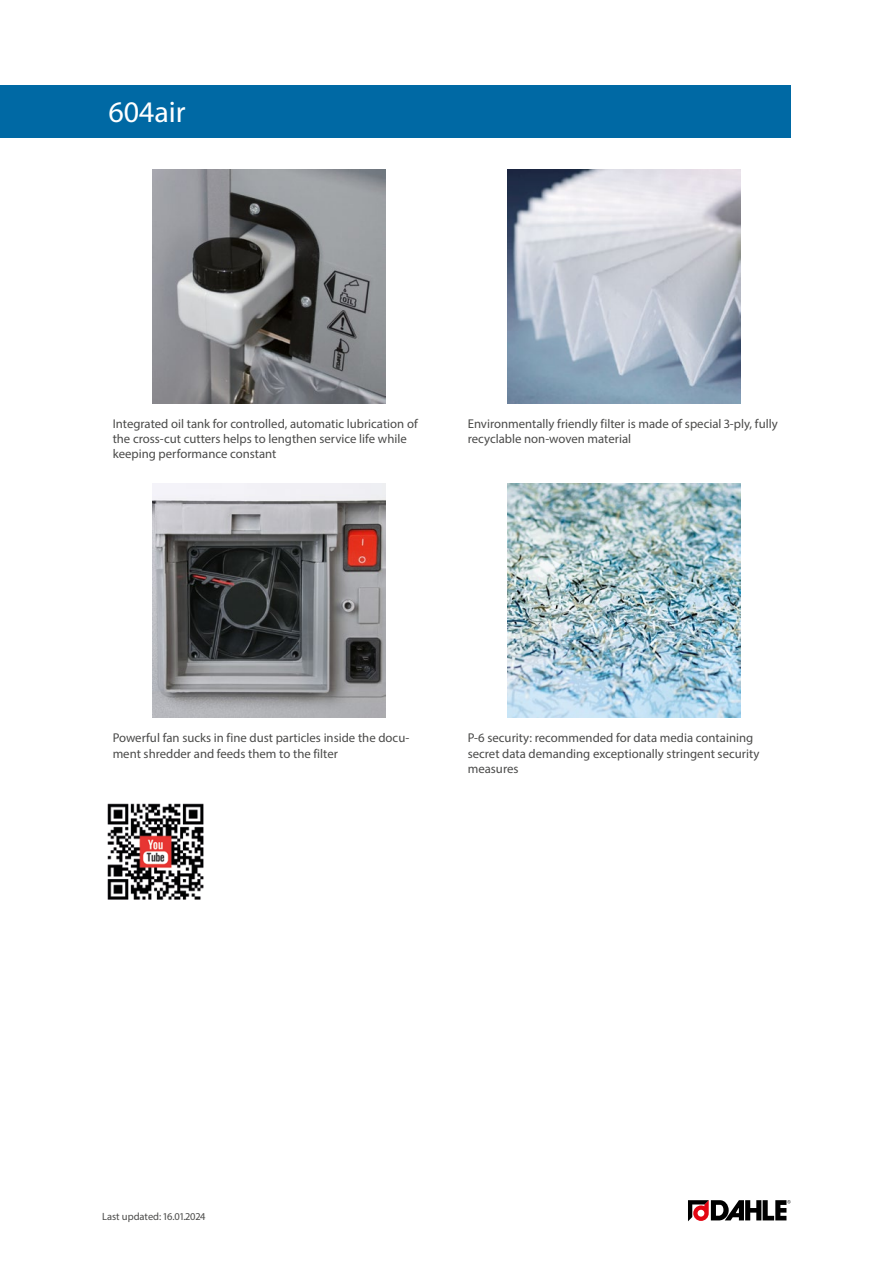
<style>
.page{position:relative;width:893px;height:1263px;background:#fff}
.page>*{position:absolute;margin:0;border:0;box-sizing:border-box;transform-origin:0 0}
.Produktname{font:30px "Myriad Pro";color:#fff}
.Fliesstexte{font:12.75px/15.3px "Myriad Pro";color:#4a4a49}
.t1{font:10.5px "Myriad Pro";color:#4a4a49}
</style>
<div class="page">
<img style="left:152px;top:169px;width:234px;height:234px">
<img style="left:507px;top:169px;width:234px;height:234px">
<img style="left:152px;top:484px;width:234px;height:234px">
<img style="left:507px;top:484px;width:234px;height:234px">
<img style="left:107px;top:803px;width:97px;height:97px">
<svg style="left:688px;top:1200px;width:103px;height:21px"></svg>
<div style="left:0;top:85px;width:791px;height:53px;background:#0069a4"></div>
<p class="Produktname" style="left:108px;top:94px;width:79px">604air</p>
<p class="Fliesstexte" style="left:113px;top:416px;width:307px">Integrated oil tank for controlled, automatic lubrication of the cross-cut cutters helps to lengthen service life while keeping performance constant</p>
<p class="Fliesstexte" style="left:468px;top:416px;width:311px">Environmentally friendly filter is made of special 3-ply, fully recyclable non-woven material</p>
<p class="Fliesstexte" style="left:113px;top:730px;width:298px">Powerful fan sucks in fine dust particles inside the docu&shy;ment shredder and feeds them to the filter</p>
<p class="Fliesstexte" style="left:468px;top:730px;width:293px">P-6 security: recommended for data media containing secret data demanding exceptionally stringent security measures</p>
<p class="t1" style="left:102px;top:1210px;width:105px">Last updated: 16.01.2024</p>
</div>
